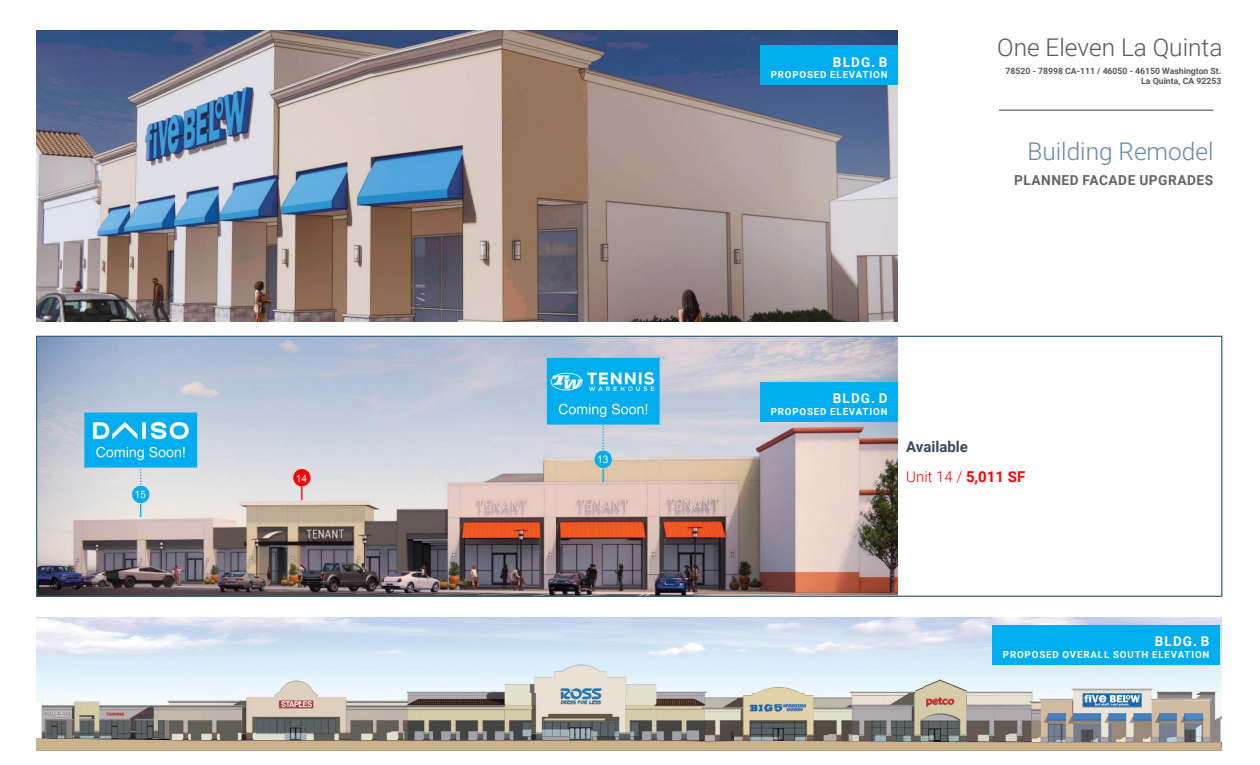
<style>
.page{position:relative;width:1260px;height:765px;background:#fff}
.page>*{position:absolute;margin:0;border:0;box-sizing:border-box;transform-origin:0 0}
.t1{font:300 24.38px "Roboto";color:#57585a}
.t2{font:300 24.38px "Roboto";color:#6288ab}
.t3{font:300 15px "Roboto";color:#f00}
.t4{font:700 15px "Roboto";color:#364b63}
.t5{font:700 13.75px "Roboto";letter-spacing:.035em;color:#646569}
.t6{font:700 13.5px "Roboto";letter-spacing:.085em;color:#fff}
.t7{font:700 9.75px "Roboto";letter-spacing:.085em;color:#fff}
.t8{font:700 8.75px "Roboto";color:#57585a}
.s1{font-weight:700}
</style>
<div class="page">
<img style="left:36px;top:617px;width:1186px;height:121px">
<svg style="left:36px;top:738px;width:1186px;height:13px;background:#b5a387"></svg>
<img style="left:36px;top:31px;width:862px;height:290px">
<img style="left:38px;top:338px;width:860px;height:257px">
<div style="left:761px;top:382px;width:137px;height:40px;background:#00aeef"></div>
<div style="left:761px;top:46px;width:137px;height:39px;background:#00aeef"></div>
<div style="left:993px;top:626px;width:227px;height:39px;background:#00aeef"></div>
<hr style="left:999px;top:110px;width:214px;height:1px;background:#646569">
<p class="t6" style="left:833px;top:52px;width:56px">BLDG. B</p>
<p class="t7" style="left:771px;top:68px;width:118px">PROPOSED ELEVATION</p>
<p class="t1" style="left:997px;top:30px;width:227px">One Eleven La Quinta</p>
<p class="t8" style="left:1006px;top:64px;width:217px">78520 - 78998 CA-111 / 46050 - 46150 Washington St.</p>
<p class="t8" style="left:1141px;top:75px;width:82px">La Quinta, CA 92253</p>
<p class="t2" style="left:1027px;top:134px;width:188px">Building Remodel</p>
<p class="t5" style="left:1014px;top:170px;width:201px">PLANNED FACADE UPGRADES</p>
<p class="t6" style="left:833px;top:389px;width:56px">BLDG. D</p>
<p class="t7" style="left:771px;top:405px;width:118px">PROPOSED ELEVATION</p>
<p class="t4" style="left:906px;top:436px;width:63px">Available</p>
<p class="t3" style="left:906px;top:466px;width:121px">Unit 14 / <span class="s1">5,011 SF</span></p>
<p class="t6" style="left:1155px;top:632px;width:56px">BLDG. B</p>
<p class="t7" style="left:1003px;top:648px;width:208px">PROPOSED OVERALL SOUTH ELEVATION</p>
</div>
